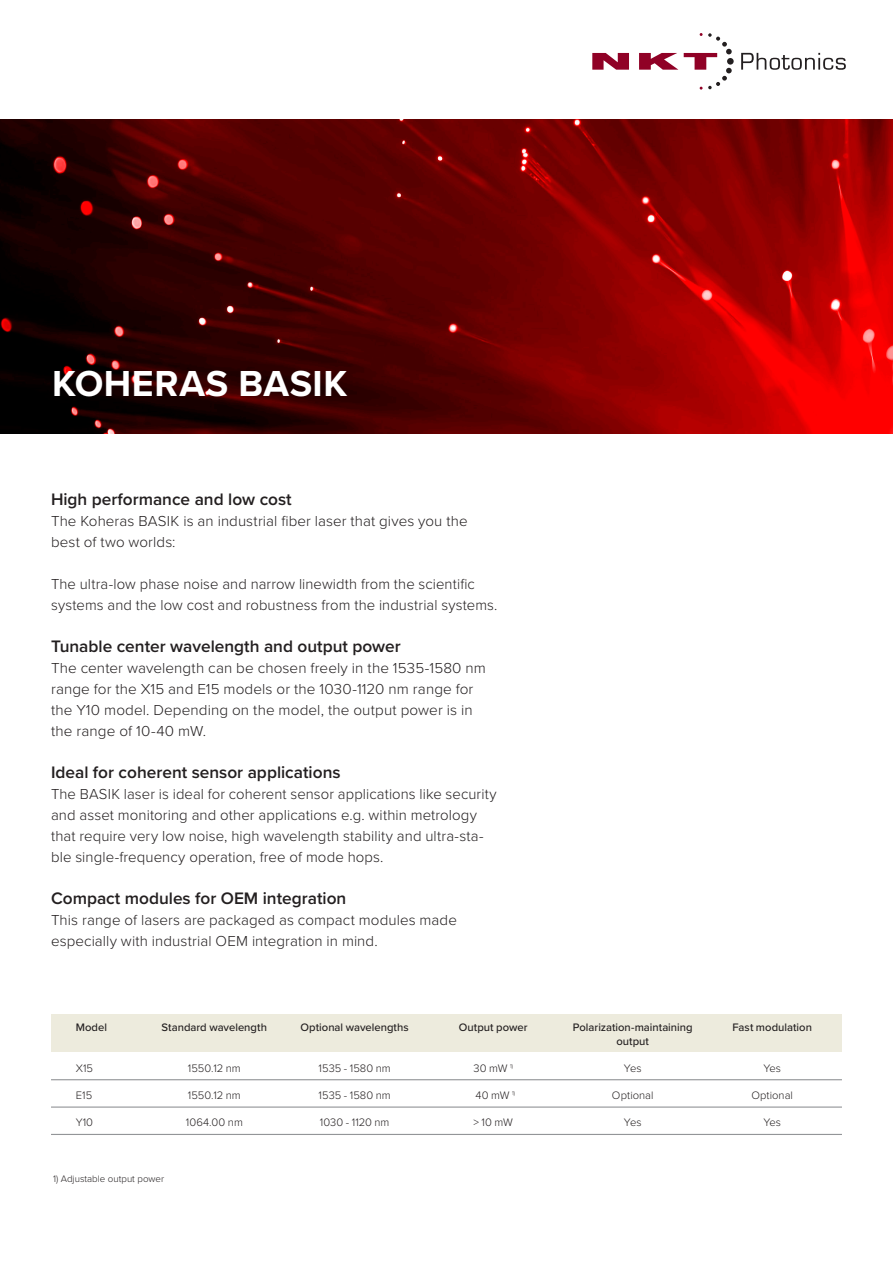
<style>
.page{position:relative;width:893px;height:1263px;background:#fff}
.page>*{position:absolute;margin:0;border:0;box-sizing:border-box;transform-origin:0 0}
.t1{font:700 37.5px "Proxima Nova";letter-spacing:.015em;color:#fff}
.t2{font:600 17.25px "Proxima Nova";color:#231f20}
.t3{font:300 15px/21px "Proxima Nova";letter-spacing:.005em;color:#231f20}
.t4{font:300 11.25px "Proxima Nova";color:#231f20}
.t5{font:500 11.25px/13.5px "Proxima Nova";color:#231f20;text-align:center}
.t6{font:300 9.75px "Proxima Nova";color:#231f20}
</style>
<div class="page">
<img style="left:0;top:119px;width:893px;height:315px">
<svg style="left:741px;top:53px;width:105px;height:17px"></svg>
<svg style="left:592px;top:33px;width:142px;height:57px"></svg>
<div style="left:51px;top:1014px;width:791px;height:38px;background:#edebdd"></div>
<hr style="left:51px;top:1079px;width:791px;height:1px;background:#939598">
<hr style="left:51px;top:1106px;width:791px;height:2px;background:#939598">
<hr style="left:51px;top:1134px;width:791px;height:1px;background:#939598">
<p class="t1" style="left:52px;top:355px;width:296px">KOHERAS BASIK</p>
<p class="t2" style="left:51px;top:486px;width:242px">High performance and low cost</p>
<p class="t3" style="left:51px;top:509px;width:418px">The Koheras BASIK is an industrial fiber laser that gives you the best of two worlds:</p>
<p class="t3" style="left:51px;top:572px;width:448px">The ultra-low phase noise and narrow linewidth from the scientific systems and the low cost and robustness from the industrial systems.</p>
<p class="t2" style="left:51px;top:633px;width:351px">Tunable center wavelength and output power</p>
<p class="t3" style="left:51px;top:656px;width:436px">The center wavelength can be chosen freely in the 1535-1580 nm range for the X15 and E15 models or the 1030-1120 nm range for the Y10 model. Depending on the model, the output power is in the range of 10-40 mW.</p>
<p class="t2" style="left:51px;top:759px;width:291px">Ideal for coherent sensor applications</p>
<p class="t3" style="left:51px;top:782px;width:447px">The BASIK laser is ideal for coherent sensor applications like security and asset monitoring and other applications e.g. within metrology that require very low noise, high wavelength stability and ultra-sta&shy;ble single-frequency operation, free of mode hops.</p>
<p class="t2" style="left:51px;top:885px;width:297px">Compact modules for OEM integration</p>
<p class="t3" style="left:51px;top:908px;width:407px">This range of lasers are packaged as compact modules made especially with industrial OEM integration in mind.</p>
<p class="t5" style="left:76px;top:1020px;width:33px">Model</p>
<p class="t4" style="left:76px;top:1060px;width:19px">X15</p>
<p class="t4" style="left:76px;top:1087px;width:18px">E15</p>
<p class="t4" style="left:76px;top:1114px;width:19px">Y10</p>
<p class="t5" style="left:162px;top:1020px;width:107px">Standard wavelength</p>
<p class="t4" style="left:188px;top:1059px;width:54px">1550.12 nm</p>
<p class="t4" style="left:188px;top:1086px;width:54px">1550.12 nm</p>
<p class="t4" style="left:186px;top:1113px;width:59px">1064.00 nm</p>
<p class="t6" style="left:53px;top:1172px;width:113px">1) Adjustable output power</p>
<p class="t5" style="left:301px;top:1020px;width:110px">Optional wavelengths</p>
<p class="t4" style="left:318px;top:1059px;width:74px">1535 - 1580 nm</p>
<p class="t4" style="left:318px;top:1086px;width:74px">1535 - 1580 nm</p>
<p class="t4" style="left:320px;top:1113px;width:71px">1030 - 1120 nm</p>
<p class="t5" style="left:459px;top:1020px;width:70px">Output power</p>
<p class="t4" style="left:473px;top:1059px;width:41px">30 mW <sup>1)</sup></p>
<p class="t4" style="left:476px;top:1086px;width:41px">40 mW <sup>1)</sup></p>
<p class="t4" style="left:473px;top:1113px;width:41px">&gt; 10 mW</p>
<p class="t5" style="left:573px;top:1020px;width:121px">Polarization-maintaining output</p>
<p class="t4" style="left:624px;top:1060px;width:19px">Yes</p>
<p class="t4" style="left:612px;top:1087px;width:43px">Optional</p>
<p class="t4" style="left:624px;top:1114px;width:19px">Yes</p>
<p class="t5" style="left:732px;top:1020px;width:81px">Fast modulation</p>
<p class="t4" style="left:763px;top:1059px;width:19px">Yes</p>
<p class="t4" style="left:751px;top:1086px;width:43px">Optional</p>
<p class="t4" style="left:763px;top:1113px;width:19px">Yes</p>
</div>
